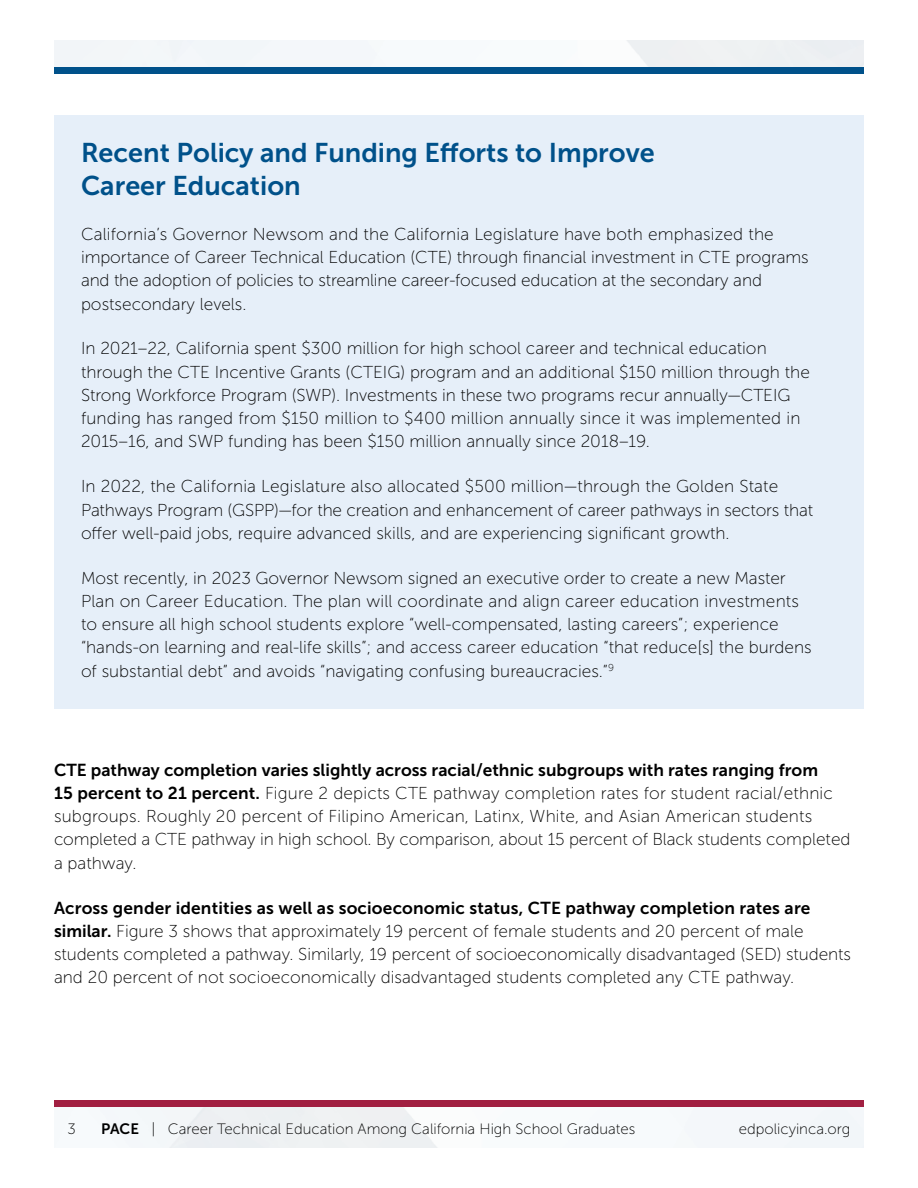
<style>
.page{position:relative;width:918px;height:1188px;background:#fff}
.page>*{position:absolute;margin:0;border:0;box-sizing:border-box;transform-origin:0 0}
.t1{font:27px/33px "Museo Sans 700";color:#00518a}
.t2{font:17.25px/23.2px "Museo Sans 100";color:#000}
.t3{font:17.25px "Museo Sans 700";color:#000}
.t4{font:15px "Museo Sans 100";color:#000}
.s1{font-family:"Museo Sans 700"}
</style>
<div class="page">
<div style="left:54px;top:40px;width:810px;height:28px;background:#f3f7f9"></div>
<div style="left:54px;top:68px;width:810px;height:6px;background:#00518a"></div>
<div style="left:54px;top:1100px;width:810px;height:7px;background:#a11f41"></div>
<div style="left:54px;top:115px;width:810px;height:594px;background:#e6eff9"></div>
<h1 class="t1" style="left:81px;top:136px;width:575px">Recent Policy and Funding Efforts to Improve<br>Career Education</h1>
<p class="t2" style="left:81px;top:222px;width:729px">California’s Governor Newsom and the California Legislature have both emphasized the importance of Career Technical Education (CTE) through financial investment in CTE programs and the adoption of policies to streamline career-focused education at the secondary and postsecondary levels.</p>
<p class="t2" style="left:81px;top:337px;width:730px">In 2021–22, California spent $300 million for high school career and technical education through the CTE Incentive Grants (CTEIG) program and an additional $150 million through the Strong Workforce Program (SWP). Investments in these two programs recur annually—CTEIG funding has ranged from $150 million to $400 million annually since it was implemented in 2015–16, and SWP funding has been $150 million annually since 2018–19.</p>
<p class="t2" style="left:81px;top:475px;width:734px">In 2022, the California Legislature also allocated $500 million—through the Golden State<br>Pathways Program (GSPP)—for the creation and enhancement of career pathways in sectors that offer well-paid jobs, require advanced skills, and are experiencing significant growth.</p>
<p class="t2" style="left:81px;top:566px;width:732px">Most recently, in 2023 Governor Newsom signed an executive order to create a new Master Plan on Career Education. The plan will coordinate and align career education investments to ensure all high school students explore “well-compensated, lasting careers”; experience “hands-on learning and real-life skills”; and access career education “that reduce[s] the burdens of substantial debt” and avoids “navigating confusing bureaucracies.”<sup>9</sup></p>
<p class="t3" style="left:54px;top:760px;width:766px">CTE pathway completion varies slightly across racial/ethnic subgroups with rates ranging from</p>
<p class="t2" style="left:54px;top:782px;width:798px"><span class="s1">15 percent to 21 percent.</span> Figure 2 depicts CTE pathway completion rates for student racial/ethnic subgroups. Roughly 20 percent of Filipino American, Latinx, White, and Asian American students completed a CTE pathway in high school. By comparison, about 15 percent of Black students completed a pathway.</p>
<p class="t3" style="left:54px;top:898px;width:758px">Across gender identities as well as socioeconomic status, CTE pathway completion rates are</p>
<p class="t2" style="left:54px;top:919px;width:799px"><span class="s1">similar.</span> Figure 3 shows that approximately 19 percent of female students and 20 percent of male students completed a pathway. Similarly, 19 percent of socioeconomically disadvantaged (SED) students and 20 percent of not socioeconomically disadvantaged students completed any CTE pathway.</p>
<p class="t4" style="left:68px;top:1121px;width:10px">3</p>
<p class="t4" style="left:101px;top:1121px;width:536px"><span class="s1">PACE</span> | Career Technical Education Among California High School Graduates</p>
<p class="t4" style="left:739px;top:1121px;width:113px">edpolicyinca.org</p>
</div>
